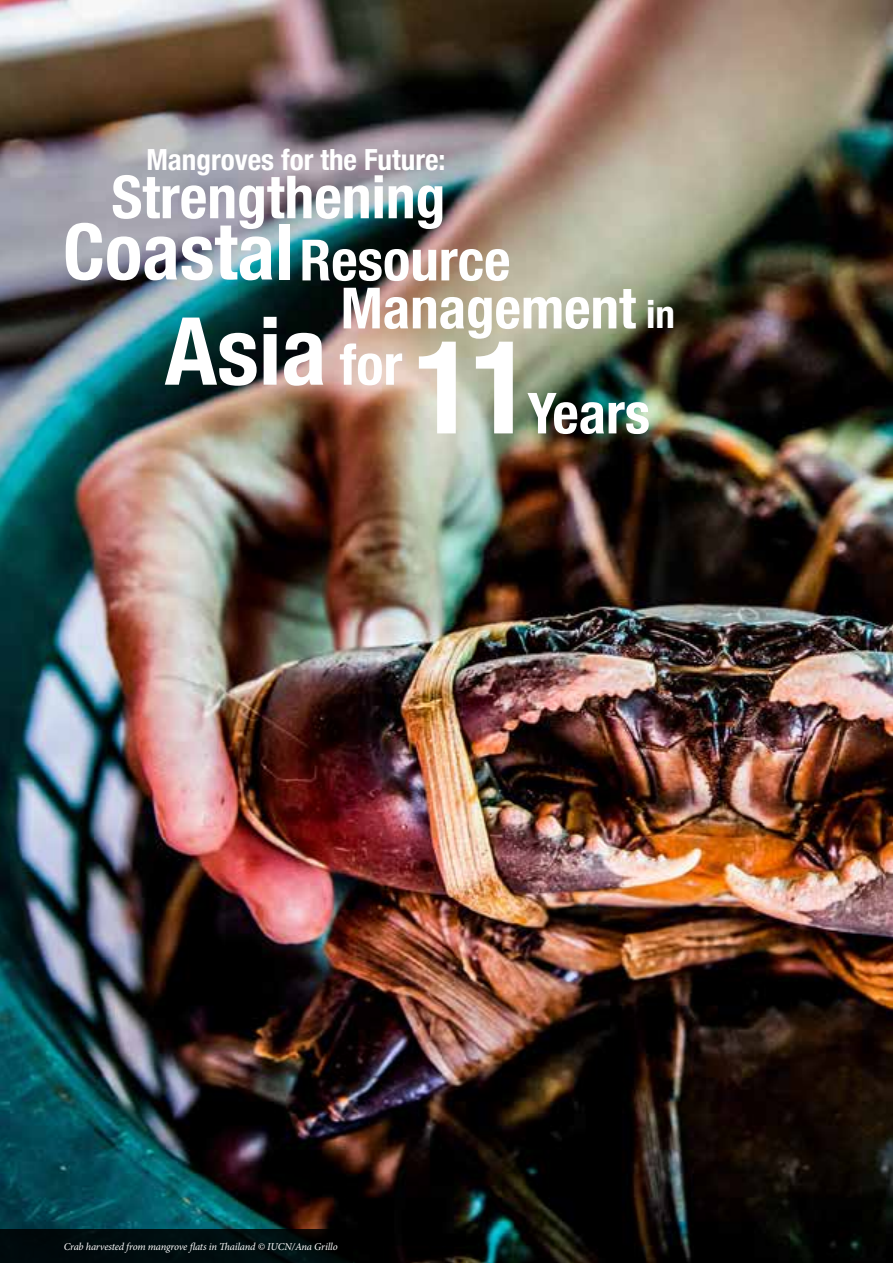
<style>
.page{position:relative;width:893px;height:1263px;background:#fff}
.page>*{position:absolute;margin:0;border:0;box-sizing:border-box;transform-origin:0 0}
.t1{font:700 condensed 94.05px "Helvetica Neue";color:#fff}
.t2{font:700 condensed 78px "Helvetica Neue";color:#fff}
.t3{font:700 condensed 59.55px "Helvetica Neue";color:#fff}
.t4{font:700 condensed 57px/48px "Helvetica Neue";color:#fff}
.t5{font:700 condensed 56.7px "Helvetica Neue";color:#fff}
.t6{font:700 condensed 39.15px "Helvetica Neue";color:#fff}
.t7{font:700 condensed 29.1px "Helvetica Neue";color:#fff}
.t8{font:italic 10.5px "Minion Pro";letter-spacing:-.015em;color:#fff}
.s1{font-size:129.6px}
</style>
<div class="page">
<img style="left:0;top:0;width:893px;height:1263px">
<div style="left:0;top:1229px;width:353px;height:34px;background:linear-gradient(to right,#000b0e,#010b0c)"></div>
<h3 class="t7" style="left:146px;top:136px;width:301px">Mangroves for the Future:</h3>
<h3 class="t3" style="left:111px;top:148px;width:335px">Strengthening</h3>
<h2 class="t2" style="left:63px;top:187px;width:232px">Coastal</h2>
<h3 class="t4" style="left:341px;top:232px;width:297px;text-indent:-41px">Resource<br>Management</h3>
<h3 class="t6" style="left:646px;top:282px;width:30px">in</h3>
<h1 class="t1" style="left:165px;top:273px;width:369px">Asia <span class="s1">11</span></h1>
<h3 class="t5" style="left:339px;top:317px;width:64px">for</h3>
<h3 class="t5" style="left:527px;top:366px;width:124px">Years</h3>
<p class="t8" style="left:64px;top:1239px;width:275px">Crab harvested from mangrove flats in Thailand © IUCN/Ana Grillo</p>
</div>
